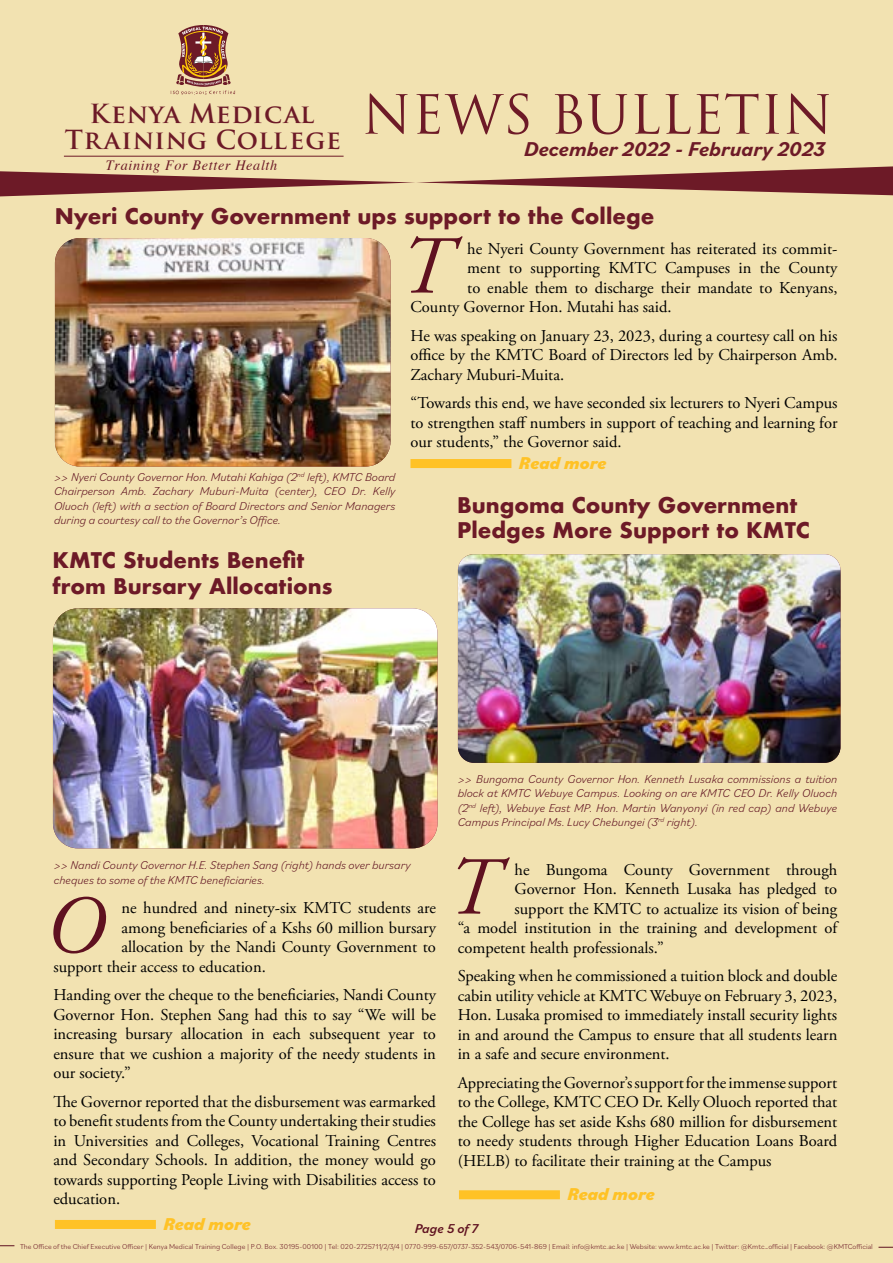
<style>
.page{position:relative;width:893px;height:1263px;background:#f2e2b1}
.page>*{position:absolute;margin:0;border:0;box-sizing:border-box;transform-origin:0 0}
.t1{font:italic 82.2px "Adobe Garamond Pro";color:#5f1120}
.t2{font:52.5px "Trajan Pro";color:#6d1a27}
.t3{font:700 25.65px/26.4px "Trajan Pro";letter-spacing:.03em;color:#6d1a27;text-align:center}
.t4{font:700 21px/25.2px "Futura";color:#6d1a27}
.t5{font:italic 700 21px "Bilo";color:#6d1a27}
.t6{font:italic 800 18px "Bilo";color:#ffc226}
.t7{font:16.5px/19.5px "Adobe Garamond Pro";color:#000;text-align:justify}
.t8{font:italic 14.25px "Times";letter-spacing:.045em;color:#6d1a27}
.t9{font:italic 500 13.5px "Bilo";color:#5f1120}
.t10{font:italic 300 12px/14.4px "Bilo";color:#5f1120;text-align:justify}
.t11{font:300 7.5px "Bilo";color:#6d1a27}
</style>
<div class="page">
<svg style="left:0;top:1245px;width:14px;height:1px"></svg>
<svg style="left:878px;top:1247px;width:15px;height:1px"></svg>
<hr style="left:64px;top:156px;width:280px;height:1px;background:#6d1a27">
<svg style="left:171px;top:25px;width:64px;height:70px"></svg>
<svg style="left:0;top:166px;width:893px;height:30px"></svg>
<img style="left:55px;top:238px;width:335px;height:228px">
<div style="left:410px;top:459px;width:101px;height:9px;background:#ffc226"></div>
<div style="left:55px;top:1220px;width:101px;height:9px;background:#ffc226"></div>
<img style="left:458px;top:554px;width:382px;height:209px">
<div style="left:459px;top:1190px;width:101px;height:9px;background:#ffc226"></div>
<img style="left:53px;top:608px;width:384px;height:240px">
<h3 class="t3" style="left:65px;top:101px;width:278px">Kenya Medical<br>Training College</h3>
<p class="t8" style="left:106px;top:153px;width:173px">Training For Better Health</p>
<h2 class="t2" style="left:362px;top:81px;width:472px">NEWS BULLETIN</h2>
<p class="t5" style="left:524px;top:135px;width:302px">December 2022 - February 2023</p>
<p class="t4" style="left:55px;top:203px;width:601px">Nyeri County Government ups support to the College</p>
<p class="t10" style="left:54px;top:469px;width:343px">&gt;&gt; Nyeri County Governor Hon. Mutahi Kahiga (2<sup>nd</sup> left), KMTC Board Chairperson Amb. Zachary Muburi-Muita (center), CEO Dr. Kelly Oluoch (left) with a section of Board Directors and Senior Managers during a courtesy call to the Governor’s Office.</p>
<p class="t4" style="left:53px;top:548px;width:281px">KMTC Students Benefit from Bursary Allocations</p>
<h1 class="t1" style="left:399px;top:217px;width:54px">T</h1>
<p class="t7" style="left:467px;top:239px;width:372px">he Nyeri County Government has reiterated its commit-</p>
<p class="t7" style="left:467px;top:259px;width:372px">ment to supporting KMTC Campuses in the County</p>
<p class="t7" style="left:467px;top:278px;width:372px">to enable them to discharge their mandate to Kenyans,</p>
<p class="t7" style="left:410px;top:298px;width:263px">County Governor Hon. Mutahi has said.</p>
<p class="t7" style="left:410px;top:326px;width:428px">He was speaking on January 23, 2023, during a courtesy call on his office by the KMTC Board of Directors led by Chairperson Amb.<br>Zachary Muburi-Muita.</p>
<p class="t7" style="left:410px;top:394px;width:429px">“Towards this end, we have seconded six lecturers to Nyeri Campus to strengthen staff numbers in support of teaching and learning for our students,” the Governor said.</p>
<p class="t6" style="left:519px;top:450px;width:89px">Read more</p>
<p class="t4" style="left:457px;top:492px;width:354px">Bungoma County Government<br>Pledges More Support to KMTC</p>
<p class="t10" style="left:458px;top:771px;width:381px">&gt;&gt; Bungoma County Governor Hon. Kenneth Lusaka commissions a tuition block at KMTC Webuye Campus. Looking on are KMTC CEO Dr. Kelly Oluoch (2<sup>nd</sup> left), Webuye East MP. Hon. Martin Wanyonyi (in red cap) and Webuye Campus Principal Ms. Lucy Chebungei (3<sup>rd</sup> right).</p>
<p class="t10" style="left:54px;top:857px;width:358px">&gt;&gt; Nandi County Governor H.E. Stephen Sang (right) hands over bursary cheques to some of the KMTC beneficiaries.</p>
<h1 class="t1" style="left:45px;top:877px;width:61px">O</h1>
<p class="t7" style="left:121px;top:899px;width:316px">ne hundred and ninety-six KMTC students are</p>
<p class="t7" style="left:121px;top:918px;width:316px">among beneficiaries of a Kshs 60 million bursary</p>
<p class="t7" style="left:121px;top:938px;width:316px">allocation by the Nandi County Government to</p>
<p class="t7" style="left:53px;top:957px;width:214px">support their access to education.</p>
<p class="t7" style="left:53px;top:986px;width:384px">Handing over the cheque to the beneficiaries, Nandi County Governor Hon. Stephen Sang had this to say “We will be increasing bursary allocation in each subsequent year to ensure that we cushion a majority of the needy students in our society.”</p>
<p class="t7" style="left:53px;top:1092px;width:384px">The Governor reported that the disbursement was earmarked to benefit students from the County undertaking their studies in Universities and Colleges, Vocational Training Centres and Secondary Schools. In addition, the money would go towards supporting People Living with Disabilities access to education.</p>
<h1 class="t1" style="left:446px;top:838px;width:54px">T</h1>
<p class="t7" style="left:514px;top:860px;width:324px">he Bungoma County Government through</p>
<p class="t7" style="left:514px;top:880px;width:324px">Governor Hon. Kenneth Lusaka has pledged to</p>
<p class="t7" style="left:514px;top:899px;width:324px">support the KMTC to actualize its vision of being</p>
<p class="t7" style="left:458px;top:919px;width:381px">“a model institution in the training and development of</p>
<p class="t7" style="left:458px;top:938px;width:207px">competent health professionals.”</p>
<p class="t7" style="left:458px;top:967px;width:381px">Speaking when he commissioned a tuition block and double cabin utility vehicle at KMTC Webuye on February 3, 2023, Hon. Lusaka promised to immediately install security lights in and around the Campus to ensure that all students learn in a safe and secure environment.</p>
<p class="t7" style="left:458px;top:1073px;width:381px">Appreciating the Governor’s support for the immense support to the College, KMTC CEO Dr. Kelly Oluoch reported that the College has set aside Kshs 680 million for disbursement to needy students through Higher Education Loans Board (HELB) to facilitate their training at the Campus</p>
<p class="t6" style="left:567px;top:1181px;width:89px">Read more</p>
<p class="t6" style="left:163px;top:1211px;width:89px">Read more</p>
<p class="t9" style="left:415px;top:1219px;width:65px">Page 5 of 7</p>
<p class="t11" style="left:20px;top:1241px;width:854px">The Office of the Chief Executive Officer | Kenya Medical Training College | P.O. Box. 30195-00100 | Tel: 020-2725711/2/3/4 | 0770-999-657/0737-352-543/0706-541-869 | Email: info@kmtc.ac.ke | Website: www.kmtc.ac.ke | Twitter: @Kmtc_official | Facebook: @KMTCofficial</p>
</div>
